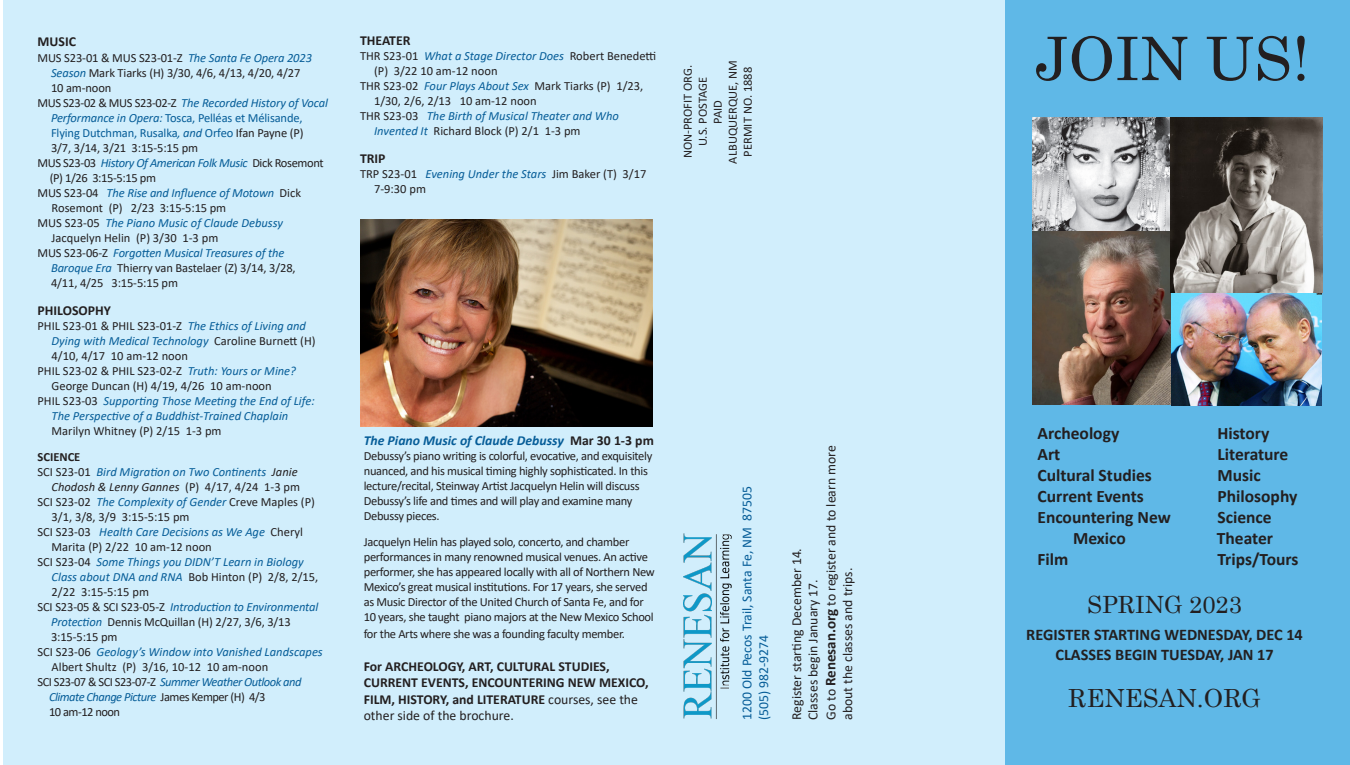
<style>
.page{position:relative;width:1350px;height:765px;background:#fff}
.page>*{position:absolute;margin:0;border:0;box-sizing:border-box;transform-origin:0 0}
.t1{font:60px "Century";color:#231f20}
.t2{font:25px "Century";color:#231f20}
.t3{font:23.75px "Century";color:#231f20}
.t4{font:700 17.5px "Calibri";color:#231f20}
.t5{font:700 16.25px "Calibri";color:#231f20}
.t6{font:700 13.75px/16.5px "Calibri";color:#231f20}
.t7{font:13.75px/16.5px "Calibri";color:#231f20}
.t8{font:13.75px "Calibri";color:#065d98}
.t9{font:italic 700 13.75px "Calibri";color:#065d98}
.t10{font:12.5px/15px "Calibri";letter-spacing:-.025em;color:#231f20}
.t11{font:12.5px/15px "Calibri";color:#231f20}
.t12{font:italic 12.5px/15px "Calibri";color:#065d98}
.t13{font:12.5px "Calibri";letter-spacing:-.005em;color:#231f20}
.t14{font:700 12.5px "Calibri";color:#231f20}
.s1{font-style:italic;color:#065d98}
.s2{color:#065d98}
.s3{font-style:normal;color:#231f20}
.s4{color:#231f20}
.s5{font-weight:400}
.s6{font-weight:700;font-size:15px}
</style>
<div class="page">
<div style="left:4px;top:0;width:1010px;height:765px;background:#d1eefc"></div>
<img style="left:684px;top:533px;width:48px;height:186px">
<img style="left:360px;top:219px;width:293px;height:207px">
<div style="left:1006px;top:0;width:344px;height:765px;background:#5fb8e7"></div>
<img style="left:1033px;top:231px;width:139px;height:173px">
<img style="left:1032px;top:117px;width:139px;height:113px">
<img style="left:1172px;top:294px;width:149px;height:112px">
<img style="left:1171px;top:117px;width:152px;height:175px">
<p class="t6" style="left:38px;top:33px;width:40px">MUSIC</p>
<p class="t10" style="left:51px;top:50px;width:263px;text-indent:-13px">MUS S23-01 &amp; MUS S23-01-Z <span class="s1">The Santa Fe Opera 2023<br>Season</span> Mark Tiarks (H) 3/30, 4/6, 4/13, 4/20, 4/27<br>10 am-noon</p>
<p class="t10" style="left:51px;top:95px;width:279px;text-indent:-13px">MUS S23-02 &amp; MUS S23-02-Z <span class="s1">The Recorded History of Vocal Performance in Opera:</span> <span class="s2">Tosca, Pelléas et Mélisande, Flying Dutchman, Rusalka</span><span class="s1">, and</span> <span class="s2">Orfeo</span> Ifan Payne (P)<br>3/7, 3/14, 3/21 3:15-5:15 pm</p>
<p class="t10" style="left:50px;top:155px;width:275px;text-indent:-12px">MUS S23-03 <span class="s1">History Of American Folk Music</span> Dick Rosemont (P) 1/26 3:15-5:15 pm</p>
<p class="t10" style="left:52px;top:185px;width:251px;text-indent:-14px">MUS S23-04 <span class="s1">The Rise and Influence of Motown</span> Dick<br>Rosemont (P) 2/23 3:15-5:15 pm</p>
<p class="t11" style="left:52px;top:215px;width:233px;text-indent:-14px">MUS S23-05 <span class="s1">The Piano Music of Claude Debussy<br></span>Jacquelyn Helin (P) 3/30 1-3 pm</p>
<p class="t10" style="left:51px;top:245px;width:246px;text-indent:-13px">MUS S23-06-Z <span class="s1">Forgotten Musical Treasures of the<br>Baroque Era</span> Thierry van Bastelaer (Z) 3/14, 3/28,<br>4/11, 4/25 3:15-5:15 pm</p>
<p class="t6" style="left:38px;top:302px;width:75px">PHILOSOPHY</p>
<p class="t11" style="left:52px;top:318px;width:266px;text-indent:-14px">PHIL S23-01 &amp; PHIL S23-01-Z <span class="s1">The Ethics of Living and<br>Dying with Medical Technology</span> Caroline Burnett (H)<br>4/10, 4/17 10 am-12 noon</p>
<p class="t11" style="left:52px;top:363px;width:246px;text-indent:-14px">PHIL S23-02 &amp; PHIL S23-02-Z <span class="s1">Truth: Yours or Mine?<br></span>George Duncan (H) 4/19, 4/26 10 am-noon</p>
<p class="t12" style="left:52px;top:393px;width:265px;text-indent:-14px"><span class="s3">PHIL S23-03</span> Supporting Those Meeting the End of Life:<br>The Perspective of a Buddhist-Trained Chaplain<br><span class="s3">Marilyn Whitney (P) 2/15 1-3 pm</span></p>
<p class="t14" style="left:38px;top:448px;width:44px">SCIENCE</p>
<p class="t12" style="left:38px;top:464px;width:264px;text-align:right"><span class="s3">SCI S23-01</span> Bird Migration on Two Continents <span class="s4">Janie<br>Chodosh &amp; Lenny Gannes</span> <span class="s3">(P) 4/17, 4/24 1-3 pm</span></p>
<p class="t11" style="left:38px;top:494px;width:279px">SCI S23-02 <span class="s1">The Complexity of Gender</span> Creve Maples (P)</p>
<p class="t10" style="left:52px;top:509px;width:139px">3/1, 3/8, 3/9 3:15-5:15 pm</p>
<p class="t11" style="left:52px;top:524px;width:253px;text-indent:-14px">SCI S23-03 <span class="s1">Health Care Decisions as We Age</span> Cheryl<br>Marita (P) 2/22 10 am-12 noon</p>
<p class="t12" style="left:52px;top:554px;width:268px;text-indent:-14px"><span class="s3">SCI S23-04</span> Some Things you DIDN’T Learn in Biology<br>Class about DNA and RNA <span class="s3">Bob Hinton (P) 2/8, 2/15,<br>2/22 3:15-5:15 pm</span></p>
<p class="t12" style="left:38px;top:599px;width:282px"><span class="s3">SCI S23-05 &amp; SCI S23-05-Z</span> Introduction to Environmental</p>
<p class="t10" style="left:51px;top:614px;width:241px"><span class="s1">Protection</span> Dennis McQuillan (H) 2/27, 3/6, 3/13<br>3:15-5:15 pm</p>
<p class="t11" style="left:52px;top:644px;width:273px;text-indent:-14px">SCI S23-06 <span class="s1">Geology’s Window into Vanished Landscapes<br></span>Albert Shultz (P) 3/16, 10-12 10 am-noon</p>
<p class="t10" style="left:49px;top:674px;width:254px;text-indent:-12px">SCI S23-07 &amp; SCI S23-07-Z <span class="s1">Summer Weather Outlook and<br>Climate Change Picture</span> James Kemper (H) 4/3<br>10 am-12 noon</p>
<p class="t6" style="left:360px;top:32px;width:52px">THEATER</p>
<p class="t11" style="left:374px;top:48px;width:284px;text-indent:-14px">THR S23-01 <span class="s1">What a Stage Director Does</span> Robert Benedetti (P) 3/22 10 am-12 noon</p>
<p class="t11" style="left:374px;top:78px;width:271px;text-indent:-14px">THR S23-02 <span class="s1">Four Plays About Sex</span> Mark Tiarks (P) 1/23,<br>1/30, 2/6, 2/13 10 am-12 noon</p>
<p class="t12" style="left:374px;top:108px;width:246px;text-indent:-14px"><span class="s3">THR S23-03</span> The Birth of Musical Theater and Who<br>Invented It <span class="s3">Richard Block (P) 2/1 1-3 pm</span></p>
<p class="t6" style="left:360px;top:150px;width:27px">TRIP</p>
<p class="t11" style="left:374px;top:166px;width:274px;text-indent:-14px">TRP S23-01 <span class="s1">Evening Under the Stars</span> Jim Baker (T) 3/17<br>7-9:30 pm</p>
<p class="t11" style="left:725px;top:164px;width:105px;rotate:-90deg">ALBUQUERQUE, NM</p>
<p class="t11" style="left:740px;top:157px;width:91px;rotate:-90deg">PERMIT NO. 1888</p>
<p class="t11" style="left:680px;top:158px;width:95px;rotate:-90deg">NON-PROFIT ORG.</p>
<p class="t13" style="left:694px;top:146px;width:71px;rotate:-90deg">U.S. POSTAGE</p>
<p class="t10" style="left:710px;top:124px;width:25px;rotate:-90deg">PAID</p>
<p class="t9" style="left:364px;top:431px;width:292px">The Piano Music of Claude Debussy <span class="s3">Mar 30 1-3 pm</span></p>
<p class="t10" style="left:364px;top:448px;width:290px">Debussy’s piano writing is colorful, evocative, and exquisitely nuanced, and his musical timing highly sophisticated. In this lecture/recital, Steinway Artist Jacquelyn Helin will discuss Debussy’s life and times and will play and examine many Debussy pieces.</p>
<p class="t10" style="left:364px;top:534px;width:293px">Jacquelyn Helin has played solo, concerto, and chamber performances in many renowned musical venues. An active performer, she has appeared locally with all of Northern New Mexico’s great musical institutions. For 17 years, she served as Music Director of the United Church of Santa Fe, and for 10 years, she taught piano majors at the New Mexico School</p>
<p class="t10" style="left:364px;top:626px;width:263px">for the Arts where she was a founding faculty member.</p>
<p class="t6" style="left:364px;top:658px;width:287px">For ARCHEOLOGY, ART, CULTURAL STUDIES, CURRENT EVENTS, ENCOUNTERING NEW MEXICO, FILM, HISTORY, and LITERATURE <span class="s5">courses, see the other side of the brochure.</span></p>
<p class="t8" style="left:737px;top:720px;width:235px;rotate:-90deg">1200 Old Pecos Trail, Santa Fe, NM 87505</p>
<p class="t8" style="left:754px;top:720px;width:87px;rotate:-90deg">(505) 982-9274</p>
<p class="t7" style="left:822px;top:720px;width:276px;rotate:-90deg">Go to <span class="s6">Renesan.org</span> to register and to learn more about the classes and trips.</p>
<p class="t7" style="left:788px;top:720px;width:173px;rotate:-90deg">Register starting December 14.</p>
<p class="t7" style="left:804px;top:720px;width:142px;rotate:-90deg">Classes begin January 17.</p>
<p class="t1" style="left:1035px;top:8px;width:276px">JOIN US!</p>
<p class="t4" style="left:1038px;top:421px;width:83px">Archeology</p>
<p class="t4" style="left:1217px;top:421px;width:54px">History</p>
<p class="t4" style="left:1038px;top:442px;width:24px">Art</p>
<p class="t4" style="left:1217px;top:442px;width:72px">Literature</p>
<p class="t4" style="left:1038px;top:463px;width:116px">Cultural Studies</p>
<p class="t4" style="left:1218px;top:463px;width:45px">Music</p>
<p class="t4" style="left:1038px;top:484px;width:108px">Current Events</p>
<p class="t4" style="left:1218px;top:484px;width:81px">Philosophy</p>
<p class="t4" style="left:1038px;top:505px;width:135px">Encountering New</p>
<p class="t4" style="left:1218px;top:505px;width:56px">Science</p>
<p class="t4" style="left:1073px;top:526px;width:54px">Mexico</p>
<p class="t4" style="left:1217px;top:526px;width:58px">Theater</p>
<p class="t4" style="left:1038px;top:547px;width:32px">Film</p>
<p class="t4" style="left:1217px;top:547px;width:83px">Trips/Tours</p>
<p class="t3" style="left:1087px;top:585px;width:156px">SPRING 2023</p>
<p class="t5" style="left:1026px;top:623px;width:278px">REGISTER STARTING WEDNESDAY, DEC 14</p>
<p class="t5" style="left:1055px;top:643px;width:220px">CLASSES BEGIN TUESDAY, JAN 17</p>
<p class="t2" style="left:1068px;top:677px;width:194px">RENESAN.ORG</p>
</div>
